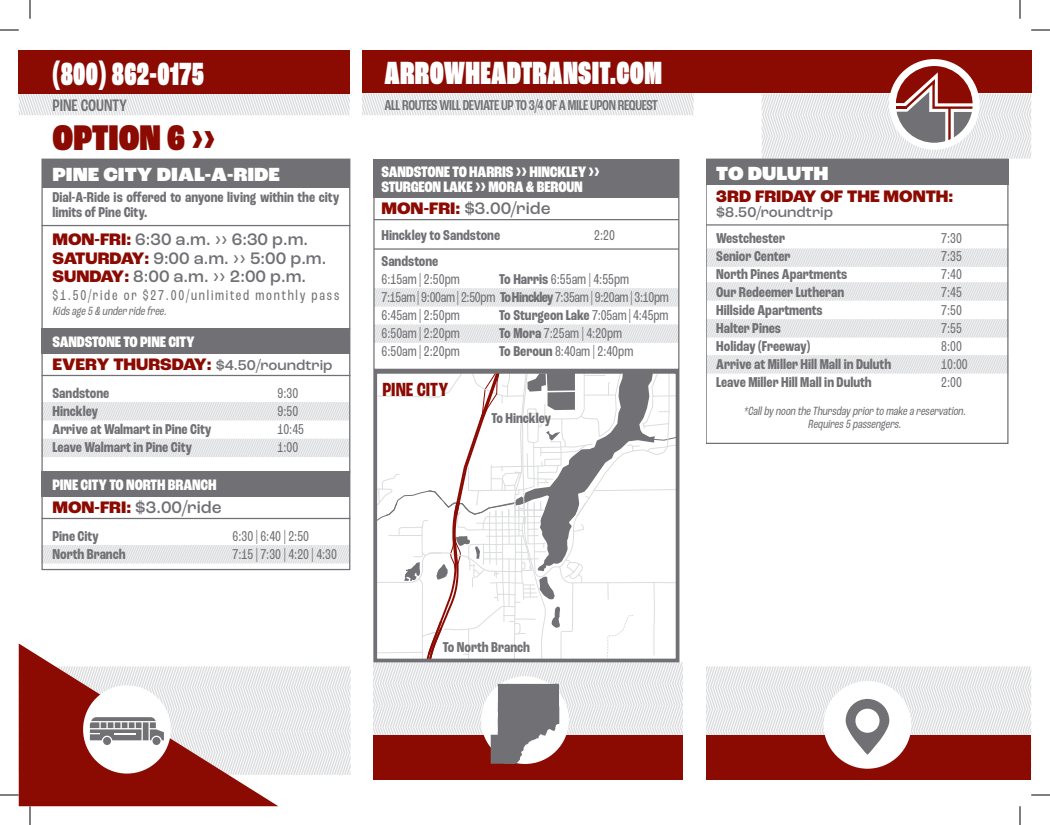
<style>
.page{position:relative;width:1050px;height:825px;background:#fff}
.page>*{position:absolute;margin:0;border:0;box-sizing:border-box;transform-origin:0 0}
.t1{font:900 condensed 37.5px "Roc Grotesk";color:#8b0a02}
.t2{font:900 extra-condensed 33.75px "Roc Grotesk";letter-spacing:.01em;color:#fff}
.t3{font:900 20px "Roc Grotesk";color:#fff}
.t4{font:700 condensed 20px "Roc Grotesk";color:#8b0a02}
.t5{font:500 17.5px/18.8px "Roc Grotesk";color:#717074}
.t6{font:800 17.5px "Roc Grotesk";color:#8b0a02}
.t7{font:500 condensed 17.5px "Roc Grotesk";color:#717074}
.t8{font:800 condensed 16px/15px "Roc Grotesk";letter-spacing:-.01em;color:#fff}
.t9{font:700 condensed 15px/15px "Roc Grotesk";color:#717074}
.t10{font:condensed 15px "Roc Grotesk";color:#717074}
.t11{font:condensed 15px/18px "Roc Grotesk";letter-spacing:-.02em;color:#717074}
.t12{font:500 condensed 15px "Roc Grotesk";letter-spacing:-.025em;color:#717074}
.t13{font:500 15px "Roc Grotesk";color:#717074}
.t14{font:condensed 15px "Roc Grotesk";letter-spacing:.12em;color:#717074}
.t15{font:italic condensed 12.5px/12.5px "Roc Grotesk";color:#717074;text-align:center}
.s1{font-weight:800;color:#8b0a02}
.s2{font-weight:800;font-size:17.5px;color:#8b0a02}
.s3{font-size:18.75px}
.s4{font-weight:700}
.s5{font-weight:400}
</style>
<div class="page">
<svg style="left:19px;top:94px;width:331px;height:21px"></svg>
<svg style="left:706px;top:666px;width:325px;height:70px"></svg>
<div style="left:705px;top:736px;width:326px;height:44px;background:#8b0a02"></div>
<div style="left:19px;top:50px;width:331px;height:44px;background:#8b0a02"></div>
<svg style="left:362px;top:93px;width:332px;height:22px"></svg>
<svg style="left:19px;top:643px;width:259px;height:163px;fill:#8b0a02"></svg>
<svg style="left:19px;top:666px;width:332px;height:109px"></svg>
<div style="left:362px;top:50px;width:669px;height:43px;background:#8b0a02"></div>
<div style="left:824px;top:681px;width:87px;height:88px;background:#fff;border-radius:50%"></div>
<svg style="left:846px;top:699px;width:43px;height:56px;fill:#717074"></svg>
<div style="left:855px;top:709px;width:25px;height:24px;background:#fff;border-radius:50%"></div>
<div style="left:889px;top:59px;width:91px;height:91px;background:#fff;border-radius:50%"></div>
<svg style="left:762px;top:66px;width:270px;height:93px"></svg>
<div style="left:42px;top:159px;width:308px;height:29px;background:#717074"></div>
<div style="left:41px;top:159px;width:309px;height:170px;border:1px solid #717074"></div>
<hr style="left:41px;top:225px;width:309px;height:1px;background:#717074">
<div style="left:41px;top:328px;width:309px;height:26px;background:#717074"></div>
<div style="left:41px;top:471px;width:309px;height:26px;background:#717074"></div>
<svg style="left:43px;top:402px;width:305px;height:19px;background:#e5e6e7"></svg>
<svg style="left:43px;top:545px;width:305px;height:19px;background:#e5e6e7"></svg>
<svg style="left:43px;top:439px;width:305px;height:18px;background:#e4e5e7"></svg>
<div style="left:41px;top:328px;width:309px;height:145px;border:1px solid #717074"></div>
<div style="left:41px;top:471px;width:309px;height:99px;border:1px solid #717074"></div>
<hr style="left:41px;top:375px;width:309px;height:1px;background:#717074">
<hr style="left:41px;top:518px;width:309px;height:1px;background:#717074">
<svg style="left:375px;top:288px;width:302px;height:19px;background:#e5e6e7"></svg>
<svg style="left:375px;top:324px;width:302px;height:19px;background:#e5e6e7"></svg>
<div style="left:374px;top:159px;width:305px;height:38px;background:#717074"></div>
<div style="left:373px;top:159px;width:306px;height:211px;border:1px solid #717074"></div>
<hr style="left:374px;top:219px;width:305px;height:1px;background:#717074">
<hr style="left:374px;top:248px;width:305px;height:2px;background:#717074">
<div style="left:705px;top:159px;width:304px;height:25px;background:#717074"></div>
<svg style="left:707px;top:248px;width:300px;height:19px;background:#e5e6e7"></svg>
<svg style="left:707px;top:282px;width:300px;height:19px;background:#e5e6e7"></svg>
<svg style="left:707px;top:319px;width:300px;height:19px;background:#e5e6e7"></svg>
<svg style="left:707px;top:355px;width:300px;height:19px;background:#e5e6e7"></svg>
<div style="left:705px;top:159px;width:304px;height:285px;border:1px solid #717074"></div>
<hr style="left:705px;top:224px;width:304px;height:2px;background:#717074">
<div style="left:373px;top:736px;width:310px;height:44px;background:#8b0a02"></div>
<svg style="left:373px;top:371px;width:310px;height:393px"></svg>
<svg style="left:0;top:29px;width:19px;height:2px"></svg>
<svg style="left:1031px;top:29px;width:19px;height:2px"></svg>
<svg style="left:0;top:794px;width:19px;height:2px"></svg>
<svg style="left:1031px;top:794px;width:19px;height:2px"></svg>
<svg style="left:29px;top:0;width:2px;height:19px"></svg>
<svg style="left:29px;top:806px;width:2px;height:19px"></svg>
<svg style="left:1019px;top:0;width:2px;height:19px"></svg>
<svg style="left:1019px;top:806px;width:2px;height:19px"></svg>
<h2 class="t2" style="left:52px;top:53px;width:153px">(800) 862-0175</h2>
<h2 class="t2" style="left:384px;top:53px;width:279px">ARROWHEADTRANSIT.COM</h2>
<p class="t12" style="left:384px;top:97px;width:275px">ALL ROUTES WILL DEVIATE UP TO 3/4 OF A MILE UPON REQUEST</p>
<p class="t7" style="left:52px;top:95px;width:76px">PINE COUNTY</p>
<h1 class="t1" style="left:52px;top:115px;width:164px">OPTION 6 ››</h1>
<h3 class="t3" style="left:52px;top:162px;width:229px">PINE CITY DIAL-A-RIDE</h3>
<p class="t9" style="left:52px;top:190px;width:288px">Dial-A-Ride is offered to anyone living within the city limits of Pine City.</p>
<p class="t5" style="left:52px;top:230px;width:275px"><span class="s1">MON-FRI:</span> 6:30 a.m. ›› 6:30 p.m.<br><span class="s1">SATURDAY:</span> 9:00 a.m. ›› 5:00 p.m.<br><span class="s1">SUNDAY:</span> 8:00 a.m. ›› 2:00 p.m.</p>
<p class="t14" style="left:52px;top:287px;width:288px">$1.50/ride or $27.00/unlimited monthly pass</p>
<p class="t15" style="left:52px;top:305px;width:118px">Kidsage5 &amp; underridefree.</p>
<p class="t8" style="left:52px;top:335px;width:144px">SANDSTONE TO PINE CITY</p>
<p class="t13" style="left:52px;top:356px;width:282px"><span class="s2">EVERY THURSDAY:</span> $4.50/roundtrip</p>
<p class="t9" style="left:52px;top:385px;width:58px">Sandstone</p>
<p class="t10" style="left:278px;top:384px;width:22px">9:30</p>
<p class="t9" style="left:52px;top:403px;width:47px">Hinckley</p>
<p class="t10" style="left:278px;top:402px;width:22px">9:50</p>
<p class="t9" style="left:52px;top:421px;width:161px">Arrive at Walmart in Pine City</p>
<p class="t10" style="left:278px;top:420px;width:28px">10:45</p>
<p class="t9" style="left:52px;top:439px;width:141px">Leave Walmart in Pine City</p>
<p class="t10" style="left:278px;top:438px;width:22px">1:00</p>
<p class="t8" style="left:52px;top:478px;width:166px">PINE CITY TO NORTH BRANCH</p>
<p class="t5" style="left:52px;top:498px;width:171px"><span class="s1">MON-FRI:</span> $3.00/ride</p>
<p class="t9" style="left:52px;top:528px;width:48px">Pine City</p>
<p class="t10" style="left:232px;top:527px;width:78px">6:30 | 6:40 | 2:50</p>
<p class="t9" style="left:52px;top:546px;width:75px">North Branch</p>
<p class="t10" style="left:232px;top:545px;width:106px">7:15 | 7:30 | 4:20 | 4:30</p>
<p class="t8" style="left:382px;top:164px;width:220px">SANDSTONE TO HARRIS <span class="s3">››</span> HINCKLEY <span class="s3">››<br></span>STURGEON LAKE <span class="s3">››</span> MORA &amp; BEROUN</p>
<p class="t5" style="left:382px;top:199px;width:171px"><span class="s1">MON-FRI:</span> $3.00/ride</p>
<p class="t9" style="left:382px;top:227px;width:120px">Hinckley to Sandstone</p>
<p class="t10" style="left:594px;top:226px;width:22px">2:20</p>
<p class="t9" style="left:382px;top:254px;width:58px">Sandstone</p>
<p class="t10" style="left:382px;top:271px;width:80px">6:15am | 2:50pm</p>
<p class="t11" style="left:382px;top:271px;width:289px;text-indent:118px"><span class="s4">To Harris</span> 6:55am | 4:55pm<br>7:15am | 9:00am | 2:50pm <span class="s4">To Hinckley</span> 7:35am | 9:20am | 3:10pm<br>6:45am | 2:50pm</p>
<p class="t9" style="left:499px;top:308px;width:171px">To Sturgeon Lake <span class="s5">7:05am | 4:45pm</span></p>
<p class="t10" style="left:382px;top:325px;width:80px">6:50am | 2:20pm</p>
<p class="t10" style="left:499px;top:325px;width:124px"><span class="s4">To Mora</span> 7:25am | 4:20pm</p>
<p class="t10" style="left:382px;top:343px;width:80px">6:50am | 2:20pm</p>
<p class="t10" style="left:499px;top:343px;width:135px"><span class="s4">To Beroun</span> 8:40am | 2:40pm</p>
<h3 class="t4" style="left:382px;top:377px;width:67px">PINE CITY</h3>
<p class="t9" style="left:491px;top:411px;width:61px">To Hinckley</p>
<p class="t9" style="left:443px;top:640px;width:89px">To North Branch</p>
<h3 class="t3" style="left:716px;top:161px;width:114px">TO DULUTH</h3>
<p class="t6" style="left:716px;top:186px;width:239px">3RD FRIDAY OF THE MONTH:</p>
<p class="t13" style="left:716px;top:203px;width:118px">$8.50/roundtrip</p>
<p class="t9" style="left:716px;top:231px;width:70px">Westchester</p>
<p class="t10" style="left:941px;top:230px;width:22px">7:30</p>
<p class="t9" style="left:716px;top:249px;width:76px">Senior Center</p>
<p class="t10" style="left:941px;top:248px;width:22px">7:35</p>
<p class="t9" style="left:716px;top:267px;width:132px">North Pines Apartments</p>
<p class="t10" style="left:941px;top:266px;width:22px">7:40</p>
<p class="t9" style="left:716px;top:285px;width:130px">Our Redeemer Lutheran</p>
<p class="t10" style="left:941px;top:284px;width:22px">7:45</p>
<p class="t9" style="left:716px;top:303px;width:108px">Hillside Apartments</p>
<p class="t10" style="left:941px;top:302px;width:22px">7:50</p>
<p class="t9" style="left:716px;top:321px;width:66px">Halter Pines</p>
<p class="t10" style="left:941px;top:320px;width:22px">7:55</p>
<p class="t9" style="left:716px;top:339px;width:96px">Holiday (Freeway)</p>
<p class="t10" style="left:941px;top:338px;width:22px">8:00</p>
<p class="t9" style="left:716px;top:357px;width:176px">Arrive at Miller Hill Mall in Duluth</p>
<p class="t10" style="left:941px;top:356px;width:28px">10:00</p>
<p class="t9" style="left:716px;top:375px;width:157px">Leave Miller Hill Mall in Duluth</p>
<p class="t10" style="left:941px;top:374px;width:22px">2:00</p>
<p class="t15" style="left:744px;top:405px;width:226px">*Callby noon theThursday priorto makeareservation.<br>Requires5 passengers.</p>
</div>
